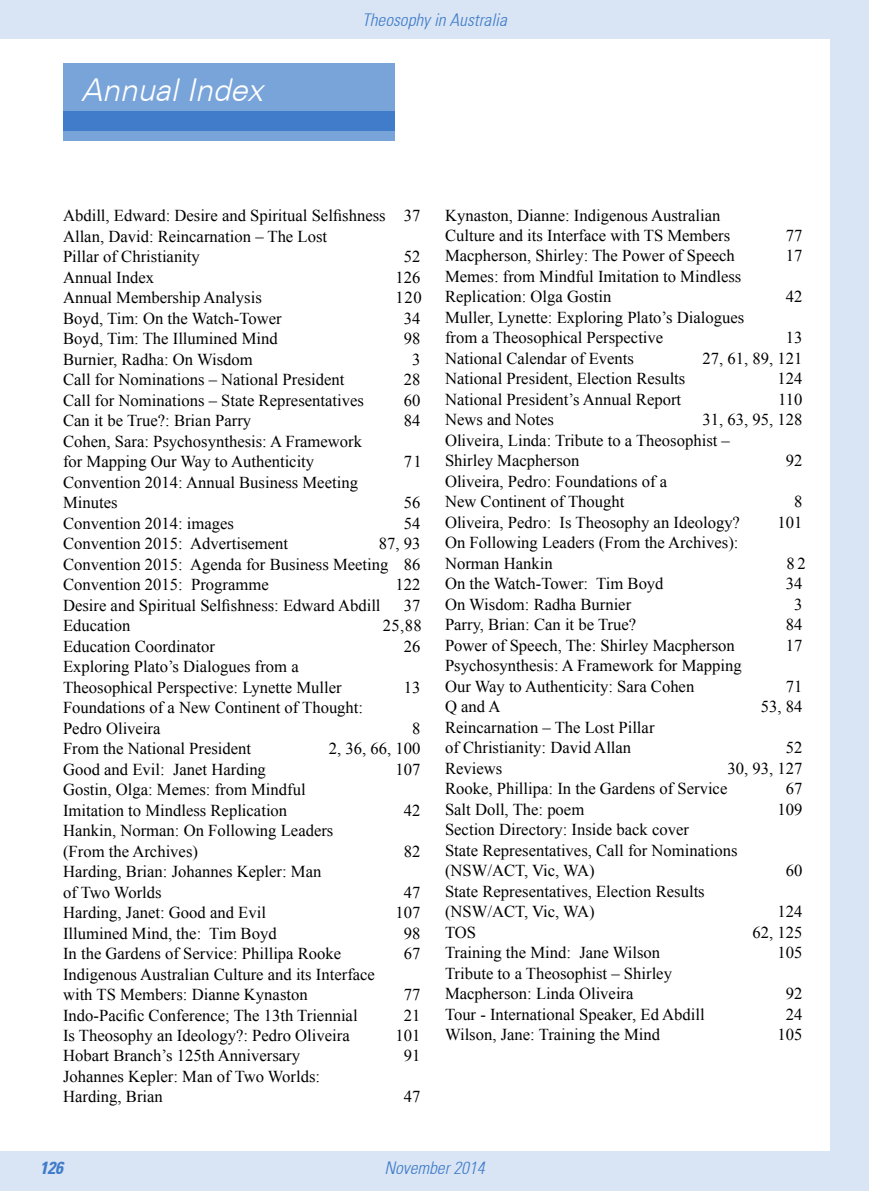
<style>
.page{position:relative;width:869px;height:1191px;background:#fff}
.page>*{position:absolute;margin:0;border:0;box-sizing:border-box;transform-origin:0 0}
.t1{font:italic 300 31.5px "Univers CE";color:#fff}
.t2{font:italic 300 condensed 17.5px "Univers 47";color:#407cca}
.t3{font:italic 700 condensed 17.5px "Univers 67";color:#407cca}
.t4{font:16.62px/20.5px "Times New Roman";color:#000}
</style>
<div class="page">
<div style="left:828px;top:0;width:40px;height:1191px;background:#d9e5f4"></div>
<div style="left:0;top:0;width:868px;height:40px;background:#d9e5f4"></div>
<div style="left:0;top:1151px;width:868px;height:40px;background:#d9e5f4"></div>
<div style="left:63px;top:63px;width:331px;height:78px;background:#79a4da"></div>
<div style="left:63px;top:112px;width:331px;height:19px;background:#407cca"></div>
<h1 class="t1" style="left:81px;top:72px;width:183px">Annual Index</h1>
<p class="t2" style="left:362px;top:9px;width:146px">Theosophy in Australia</p>
<p class="t4" style="left:63px;top:205px;width:359px">Abdill, Edward: Desire and Spiritual Selfishness 37<br>Allan, David: Reincarnation – The Lost<br>Pillar of Christianity</p>
<p class="t4" style="left:403px;top:246px;width:18px">52</p>
<p class="t4" style="left:63px;top:267px;width:92px">Annual Index</p>
<p class="t4" style="left:395px;top:267px;width:26px">126</p>
<p class="t4" style="left:63px;top:287px;width:200px">Annual Membership Analysis</p>
<p class="t4" style="left:395px;top:287px;width:28px">120</p>
<p class="t4" style="left:63px;top:308px;width:220px">Boyd, Tim: On the Watch-Tower</p>
<p class="t4" style="left:403px;top:308px;width:18px">34</p>
<p class="t4" style="left:63px;top:328px;width:216px">Boyd, Tim: The Illumined Mind</p>
<p class="t4" style="left:403px;top:328px;width:18px">98</p>
<p class="t4" style="left:63px;top:349px;width:191px">Burnier, Radha: On Wisdom</p>
<p class="t4" style="left:412px;top:349px;width:10px">3</p>
<p class="t4" style="left:63px;top:369px;width:283px">Call for Nominations – National President</p>
<p class="t4" style="left:403px;top:369px;width:18px">28</p>
<p class="t4" style="left:63px;top:390px;width:302px">Call for Nominations – State Representatives</p>
<p class="t4" style="left:403px;top:390px;width:18px">60</p>
<p class="t4" style="left:63px;top:410px;width:189px">Can it be True?: Brian Parry</p>
<p class="t4" style="left:403px;top:410px;width:18px">84</p>
<p class="t4" style="left:63px;top:431px;width:300px">Cohen, Sara: Psychosynthesis: A Framework for Mapping Our Way to Authenticity</p>
<p class="t4" style="left:403px;top:451px;width:19px">71</p>
<p class="t4" style="left:63px;top:472px;width:296px">Convention 2014: Annual Business Meeting<br>Minutes</p>
<p class="t4" style="left:403px;top:492px;width:18px">56</p>
<p class="t4" style="left:63px;top:513px;width:172px">Convention 2014: images</p>
<p class="t4" style="left:403px;top:513px;width:18px">54</p>
<p class="t4" style="left:63px;top:533px;width:226px">Convention 2015: Advertisement</p>
<p class="t4" style="left:63px;top:533px;width:359px;text-align:justify;text-indent:315px">87, 93<br>Convention 2015: Agenda for Business Meeting 86<br>Convention 2015: Programme</p>
<p class="t4" style="left:395px;top:574px;width:26px">122</p>
<p class="t4" style="left:63px;top:594px;width:319px">Desire and Spiritual Selfishness: Edward Abdill</p>
<p class="t4" style="left:403px;top:594px;width:18px">37</p>
<p class="t4" style="left:63px;top:615px;width:69px">Education</p>
<p class="t4" style="left:383px;top:615px;width:40px">25,88</p>
<p class="t4" style="left:63px;top:635px;width:153px">Education Coordinator</p>
<p class="t4" style="left:403px;top:635px;width:18px">26</p>
<p class="t4" style="left:63px;top:656px;width:280px">Exploring Plato’s Dialogues from a<br>Theosophical Perspective: Lynette Muller</p>
<p class="t4" style="left:403px;top:676px;width:18px">13</p>
<p class="t4" style="left:63px;top:697px;width:301px">Foundations of a New Continent of Thought:<br>Pedro Oliveira</p>
<p class="t4" style="left:412px;top:717px;width:10px">8</p>
<p class="t4" style="left:63px;top:738px;width:189px">From the National President</p>
<p class="t4" style="left:329px;top:738px;width:93px">2, 36, 66, 100</p>
<p class="t4" style="left:63px;top:758px;width:204px">Good and Evil: Janet Harding</p>
<p class="t4" style="left:395px;top:758px;width:26px">107</p>
<p class="t4" style="left:63px;top:779px;width:244px">Gostin, Olga: Memes: from Mindful<br>Imitation to Mindless Replication</p>
<p class="t4" style="left:403px;top:799px;width:18px">42</p>
<p class="t4" style="left:63px;top:820px;width:272px">Hankin, Norman: On Following Leaders (From the Archives)</p>
<p class="t4" style="left:63px;top:861px;width:260px">Harding, Brian: Johannes Kepler: Man of Two Worlds</p>
<p class="t4" style="left:403px;top:840px;width:18px">82</p>
<p class="t4" style="left:403px;top:881px;width:18px">47</p>
<p class="t4" style="left:63px;top:902px;width:204px">Harding, Janet: Good and Evil</p>
<p class="t4" style="left:395px;top:902px;width:26px">107</p>
<p class="t4" style="left:63px;top:922px;width:215px">Illumined Mind, the: Tim Boyd</p>
<p class="t4" style="left:403px;top:922px;width:18px">98</p>
<p class="t4" style="left:63px;top:943px;width:279px">In the Gardens of Service: Phillipa Rooke</p>
<p class="t4" style="left:403px;top:943px;width:18px">67</p>
<p class="t4" style="left:63px;top:963px;width:313px">Indigenous Australian Culture and its Interface with TS Members: Dianne Kynaston</p>
<p class="t4" style="left:403px;top:984px;width:18px">77</p>
<p class="t4" style="left:63px;top:1004px;width:296px">Indo-Pacific Conference; The 13th Triennial</p>
<p class="t4" style="left:403px;top:1004px;width:18px">21</p>
<p class="t4" style="left:63px;top:1025px;width:288px">Is Theosophy an Ideology?: Pedro Oliveira</p>
<p class="t4" style="left:395px;top:1025px;width:26px">101</p>
<p class="t4" style="left:63px;top:1045px;width:238px">Hobart Branch’s 125th Anniversary</p>
<p class="t4" style="left:403px;top:1045px;width:18px">91</p>
<p class="t4" style="left:63px;top:1066px;width:258px">Johannes Kepler: Man of Two Worlds:<br>Harding, Brian</p>
<p class="t4" style="left:403px;top:1086px;width:18px">47</p>
<p class="t4" style="left:445px;top:204px;width:287px">Kynaston, Dianne: Indigenous Australian<br>Culture and its Interface with TS Members</p>
<p class="t4" style="left:785px;top:225px;width:18px">77</p>
<p class="t4" style="left:445px;top:245px;width:291px">Macpherson, Shirley: The Power of Speech</p>
<p class="t4" style="left:785px;top:245px;width:18px">17</p>
<p class="t4" style="left:445px;top:266px;width:298px">Memes: from Mindful Imitation to Mindless<br>Replication: Olga Gostin</p>
<p class="t4" style="left:785px;top:286px;width:18px">42</p>
<p class="t4" style="left:445px;top:307px;width:301px">Muller, Lynette: Exploring Plato’s Dialogues from a Theosophical Perspective</p>
<p class="t4" style="left:785px;top:327px;width:18px">13</p>
<p class="t4" style="left:445px;top:348px;width:190px">National Calendar of Events</p>
<p class="t4" style="left:702px;top:348px;width:101px">27, 61, 89, 121</p>
<p class="t4" style="left:445px;top:368px;width:242px">National President, Election Results</p>
<p class="t4" style="left:777px;top:368px;width:26px">124</p>
<p class="t4" style="left:445px;top:389px;width:237px">National President’s Annual Report</p>
<p class="t4" style="left:777px;top:389px;width:26px">110</p>
<p class="t4" style="left:445px;top:409px;width:110px">News and Notes</p>
<p class="t4" style="left:445px;top:409px;width:359px;text-indent:257px">31, 63, 95, 128<br>Oliveira, Linda: Tribute to a Theosophist –<br>Shirley Macpherson</p>
<p class="t4" style="left:785px;top:450px;width:18px">92</p>
<p class="t4" style="left:445px;top:471px;width:224px">Oliveira, Pedro: Foundations of a<br>New Continent of Thought</p>
<p class="t4" style="left:793px;top:491px;width:10px">8</p>
<p class="t4" style="left:445px;top:512px;width:296px">Oliveira, Pedro: Is Theosophy an Ideology?</p>
<p class="t4" style="left:777px;top:512px;width:26px">101</p>
<p class="t4" style="left:445px;top:532px;width:295px">On Following Leaders (From the Archives):<br>Norman Hankin</p>
<p class="t4" style="left:786px;top:553px;width:21px">82</p>
<p class="t4" style="left:445px;top:573px;width:220px">On the Watch-Tower: Tim Boyd</p>
<p class="t4" style="left:785px;top:573px;width:18px">34</p>
<p class="t4" style="left:445px;top:594px;width:188px">On Wisdom: Radha Burnier</p>
<p class="t4" style="left:793px;top:594px;width:10px">3</p>
<p class="t4" style="left:445px;top:614px;width:193px">Parry, Brian: Can it be True?</p>
<p class="t4" style="left:785px;top:614px;width:18px">84</p>
<p class="t4" style="left:445px;top:635px;width:291px">Power of Speech, The: Shirley Macpherson</p>
<p class="t4" style="left:785px;top:635px;width:18px">17</p>
<p class="t4" style="left:445px;top:655px;width:298px">Psychosynthesis: A Framework for Mapping<br>Our Way to Authenticity: Sara Cohen</p>
<p class="t4" style="left:785px;top:675px;width:18px">71</p>
<p class="t4" style="left:445px;top:696px;width:57px">Q and A</p>
<p class="t4" style="left:760px;top:696px;width:43px">53, 84</p>
<p class="t4" style="left:445px;top:716px;width:211px">Reincarnation – The Lost Pillar of Christianity: David Allan</p>
<p class="t4" style="left:785px;top:737px;width:18px">52</p>
<p class="t4" style="left:445px;top:757px;width:59px">Reviews</p>
<p class="t4" style="left:727px;top:757px;width:76px">30, 93, 127</p>
<p class="t4" style="left:445px;top:778px;width:284px">Rooke, Phillipa: In the Gardens of Service</p>
<p class="t4" style="left:785px;top:778px;width:18px">67</p>
<p class="t4" style="left:445px;top:798px;width:141px">Salt Doll, The: poem</p>
<p class="t4" style="left:777px;top:798px;width:26px">109</p>
<p class="t4" style="left:445px;top:819px;width:294px">Section Directory: Inside back cover<br>State Representatives, Call for Nominations (NSW/ACT, Vic, WA)</p>
<p class="t4" style="left:785px;top:860px;width:18px">60</p>
<p class="t4" style="left:445px;top:880px;width:261px">State Representatives, Election Results (NSW/ACT, Vic, WA)</p>
<p class="t4" style="left:777px;top:901px;width:26px">124</p>
<p class="t4" style="left:445px;top:921px;width:33px">TOS</p>
<p class="t4" style="left:752px;top:921px;width:51px">62, 125</p>
<p class="t4" style="left:445px;top:942px;width:216px">Training the Mind: Jane Wilson</p>
<p class="t4" style="left:777px;top:942px;width:26px">105</p>
<p class="t4" style="left:445px;top:962px;width:228px">Tribute to a Theosophist – Shirley<br>Macpherson: Linda Oliveira</p>
<p class="t4" style="left:785px;top:983px;width:18px">92</p>
<p class="t4" style="left:445px;top:1003px;width:261px">Tour - International Speaker, Ed Abdill</p>
<p class="t4" style="left:785px;top:1003px;width:18px">24</p>
<p class="t4" style="left:445px;top:1024px;width:217px">Wilson, Jane: Training the Mind</p>
<p class="t4" style="left:777px;top:1024px;width:26px">105</p>
<p class="t3" style="left:40px;top:1157px;width:25px">126</p>
<p class="t2" style="left:384px;top:1157px;width:102px">November 2014</p>
</div>
